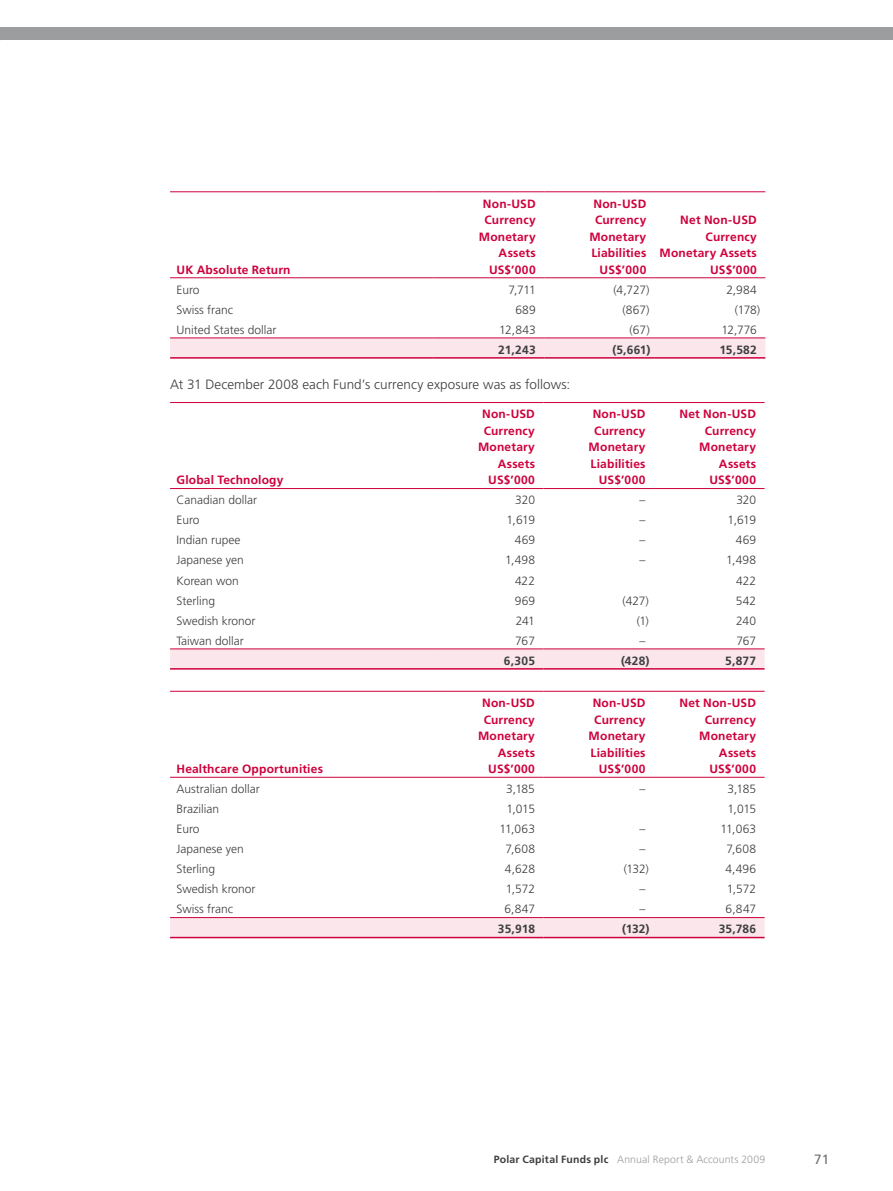
<style>
.page{position:relative;width:893px;height:1191px;background:#fff}
.page>*{position:absolute;margin:0;border:0;box-sizing:border-box;transform-origin:0 0}
.t1{font:300 13.5px "Frutiger";letter-spacing:.005em;color:#3e3e40}
.t2{font:13.5px "Frutiger";color:#707173}
.t3{font:700 12px/16.5px "Frutiger";letter-spacing:.015em;color:#ce003c;text-align:right}
.t4{font:300 12px "Frutiger";color:#3e3e40}
.t5{font:700 12px "Frutiger";letter-spacing:.01em;color:#3e3e40}
.t6{font:300 10.5px "Frutiger";letter-spacing:.01em;color:#9c9d9f}
.s1{font-weight:700;color:#3e3e40}
</style>
<div class="page">
<div style="left:0;top:28px;width:893px;height:12px;background:#9c9d9f"></div>
<div style="left:170px;top:338px;width:595px;height:19px;background:#fae6eb"></div>
<hr style="left:170px;top:191px;width:264px;height:1px;background:#ce003c">
<hr style="left:434px;top:191px;width:110px;height:1px;background:#ce003c">
<hr style="left:544px;top:191px;width:111px;height:1px;background:#ce003c">
<hr style="left:655px;top:191px;width:110px;height:1px;background:#ce003c">
<hr style="left:170px;top:277px;width:264px;height:1px;background:#ce003c">
<hr style="left:434px;top:277px;width:110px;height:1px;background:#ce003c">
<hr style="left:544px;top:277px;width:111px;height:1px;background:#ce003c">
<hr style="left:655px;top:277px;width:110px;height:1px;background:#ce003c">
<hr style="left:170px;top:357px;width:264px;height:2px;background:#ce003c">
<hr style="left:434px;top:357px;width:110px;height:2px;background:#ce003c">
<hr style="left:544px;top:357px;width:111px;height:2px;background:#ce003c">
<hr style="left:655px;top:357px;width:110px;height:2px;background:#ce003c">
<hr style="left:170px;top:337px;width:264px;height:1px;background:#ce003c">
<hr style="left:434px;top:337px;width:110px;height:1px;background:#ce003c">
<hr style="left:544px;top:337px;width:111px;height:1px;background:#ce003c">
<hr style="left:655px;top:337px;width:110px;height:1px;background:#ce003c">
<div style="left:170px;top:649px;width:595px;height:19px;background:#fae6eb"></div>
<hr style="left:170px;top:402px;width:263px;height:1px;background:#ce003c">
<hr style="left:433px;top:402px;width:110px;height:1px;background:#ce003c">
<hr style="left:543px;top:402px;width:111px;height:1px;background:#ce003c">
<hr style="left:654px;top:402px;width:111px;height:1px;background:#ce003c">
<hr style="left:170px;top:488px;width:263px;height:1px;background:#ce003c">
<hr style="left:433px;top:488px;width:110px;height:1px;background:#ce003c">
<hr style="left:543px;top:488px;width:111px;height:1px;background:#ce003c">
<hr style="left:654px;top:488px;width:111px;height:1px;background:#ce003c">
<hr style="left:170px;top:648px;width:263px;height:1px;background:#ce003c">
<hr style="left:433px;top:648px;width:110px;height:1px;background:#ce003c">
<hr style="left:543px;top:648px;width:111px;height:1px;background:#ce003c">
<hr style="left:654px;top:648px;width:111px;height:1px;background:#ce003c">
<hr style="left:170px;top:668px;width:263px;height:1px;background:#ce003c">
<hr style="left:433px;top:668px;width:110px;height:1px;background:#ce003c">
<hr style="left:543px;top:668px;width:111px;height:1px;background:#ce003c">
<hr style="left:654px;top:668px;width:111px;height:1px;background:#ce003c">
<div style="left:170px;top:918px;width:595px;height:18px;background:#fae6eb"></div>
<hr style="left:170px;top:691px;width:263px;height:1px;background:#ce003c">
<hr style="left:433px;top:691px;width:110px;height:1px;background:#ce003c">
<hr style="left:543px;top:691px;width:111px;height:1px;background:#ce003c">
<hr style="left:654px;top:691px;width:111px;height:1px;background:#ce003c">
<hr style="left:170px;top:777px;width:263px;height:1px;background:#ce003c">
<hr style="left:433px;top:777px;width:110px;height:1px;background:#ce003c">
<hr style="left:543px;top:777px;width:111px;height:1px;background:#ce003c">
<hr style="left:654px;top:777px;width:111px;height:1px;background:#ce003c">
<hr style="left:170px;top:917px;width:263px;height:1px;background:#ce003c">
<hr style="left:433px;top:917px;width:110px;height:1px;background:#ce003c">
<hr style="left:543px;top:917px;width:111px;height:1px;background:#ce003c">
<hr style="left:654px;top:917px;width:111px;height:1px;background:#ce003c">
<hr style="left:170px;top:936px;width:263px;height:2px;background:#ce003c">
<hr style="left:433px;top:936px;width:110px;height:2px;background:#ce003c">
<hr style="left:543px;top:936px;width:111px;height:2px;background:#ce003c">
<hr style="left:654px;top:936px;width:111px;height:2px;background:#ce003c">
<p class="t3" style="left:176px;top:261px;width:115px">UK Absolute Return</p>
<p class="t3" style="left:479px;top:195px;width:58px">Non-USD<br>Currency<br>Monetary<br>Assets<br>US$’000</p>
<p class="t3" style="left:589px;top:195px;width:58px">Non-USD<br>Currency<br>Monetary<br>Liabilities<br>US$’000</p>
<p class="t3" style="left:659px;top:211px;width:99px">Net Non-USD<br>Currency<br>Monetary Assets<br>US$’000</p>
<p class="t4" style="left:176px;top:283px;width:25px">Euro</p>
<p class="t4" style="left:509px;top:283px;width:29px">7,711</p>
<p class="t4" style="left:613px;top:283px;width:38px">(4,727)</p>
<p class="t4" style="left:726px;top:283px;width:32px">2,984</p>
<p class="t4" style="left:176px;top:303px;width:58px">Swiss franc</p>
<p class="t4" style="left:515px;top:303px;width:22px">689</p>
<p class="t4" style="left:623px;top:303px;width:29px">(867)</p>
<p class="t4" style="left:735px;top:303px;width:27px">(178)</p>
<p class="t4" style="left:176px;top:323px;width:102px">United States dollar</p>
<p class="t4" style="left:499px;top:323px;width:38px">12,843</p>
<p class="t4" style="left:629px;top:323px;width:22px">(67)</p>
<p class="t4" style="left:722px;top:323px;width:37px">12,776</p>
<p class="t5" style="left:498px;top:342px;width:39px">21,243</p>
<p class="t5" style="left:612px;top:342px;width:39px">(5,661)</p>
<p class="t5" style="left:719px;top:342px;width:39px">15,582</p>
<p class="t1" style="left:170px;top:377px;width:402px">At 31 December 2008 each Fund’s currency exposure was as follows:</p>
<p class="t3" style="left:176px;top:472px;width:108px">Global Technology</p>
<p class="t3" style="left:478px;top:406px;width:58px">Non-USD<br>Currency<br>Monetary<br>Assets<br>US$’000</p>
<p class="t3" style="left:589px;top:406px;width:58px">Non-USD<br>Currency<br>Monetary<br>Liabilities<br>US$’000</p>
<p class="t3" style="left:679px;top:406px;width:78px">Net Non-USD<br>Currency<br>Monetary<br>Assets<br>US$’000</p>
<p class="t4" style="left:176px;top:493px;width:82px">Canadian dollar</p>
<p class="t4" style="left:515px;top:493px;width:21px">320</p>
<p class="t4" style="left:640px;top:493px;width:7px">–</p>
<p class="t4" style="left:736px;top:493px;width:21px">320</p>
<p class="t4" style="left:176px;top:513px;width:25px">Euro</p>
<p class="t4" style="left:506px;top:513px;width:30px">1,619</p>
<p class="t4" style="left:640px;top:513px;width:7px">–</p>
<p class="t4" style="left:728px;top:513px;width:30px">1,619</p>
<p class="t4" style="left:176px;top:533px;width:66px">Indian rupee</p>
<p class="t4" style="left:515px;top:533px;width:22px">469</p>
<p class="t4" style="left:640px;top:533px;width:7px">–</p>
<p class="t4" style="left:736px;top:533px;width:22px">469</p>
<p class="t4" style="left:176px;top:553px;width:69px">Japanese yen</p>
<p class="t4" style="left:505px;top:553px;width:31px">1,498</p>
<p class="t4" style="left:640px;top:553px;width:7px">–</p>
<p class="t4" style="left:726px;top:553px;width:31px">1,498</p>
<p class="t4" style="left:176px;top:573px;width:64px">Korean won</p>
<p class="t4" style="left:515px;top:573px;width:21px">422</p>
<p class="t4" style="left:736px;top:573px;width:21px">422</p>
<p class="t4" style="left:176px;top:593px;width:40px">Sterling</p>
<p class="t4" style="left:515px;top:593px;width:22px">969</p>
<p class="t4" style="left:623px;top:593px;width:28px">(427)</p>
<p class="t4" style="left:736px;top:593px;width:22px">542</p>
<p class="t4" style="left:176px;top:613px;width:81px">Swedish kronor</p>
<p class="t4" style="left:516px;top:613px;width:21px">241</p>
<p class="t4" style="left:637px;top:613px;width:14px">(1)</p>
<p class="t4" style="left:736px;top:613px;width:22px">240</p>
<p class="t4" style="left:176px;top:633px;width:69px">Taiwan dollar</p>
<p class="t4" style="left:515px;top:633px;width:21px">767</p>
<p class="t4" style="left:640px;top:633px;width:7px">–</p>
<p class="t4" style="left:736px;top:633px;width:21px">767</p>
<p class="t5" style="left:504px;top:653px;width:33px">6,305</p>
<p class="t5" style="left:621px;top:653px;width:30px">(428)</p>
<p class="t5" style="left:725px;top:653px;width:32px">5,877</p>
<p class="t3" style="left:176px;top:760px;width:148px">Healthcare Opportunities</p>
<p class="t3" style="left:478px;top:694px;width:58px">Non-USD<br>Currency<br>Monetary<br>Assets<br>US$’000</p>
<p class="t3" style="left:589px;top:694px;width:58px">Non-USD<br>Currency<br>Monetary<br>Liabilities<br>US$’000</p>
<p class="t3" style="left:679px;top:694px;width:78px">Net Non-USD<br>Currency<br>Monetary<br>Assets<br>US$’000</p>
<p class="t4" style="left:176px;top:782px;width:85px">Australian dollar</p>
<p class="t4" style="left:506px;top:782px;width:30px">3,185</p>
<p class="t4" style="left:640px;top:782px;width:7px">–</p>
<p class="t4" style="left:727px;top:782px;width:30px">3,185</p>
<p class="t4" style="left:176px;top:802px;width:44px">Brazilian</p>
<p class="t4" style="left:506px;top:802px;width:30px">1,015</p>
<p class="t4" style="left:727px;top:802px;width:30px">1,015</p>
<p class="t4" style="left:176px;top:822px;width:25px">Euro</p>
<p class="t4" style="left:499px;top:822px;width:37px">11,063</p>
<p class="t4" style="left:640px;top:822px;width:7px">–</p>
<p class="t4" style="left:721px;top:822px;width:37px">11,063</p>
<p class="t4" style="left:176px;top:842px;width:69px">Japanese yen</p>
<p class="t4" style="left:505px;top:842px;width:31px">7,608</p>
<p class="t4" style="left:640px;top:842px;width:7px">–</p>
<p class="t4" style="left:726px;top:842px;width:31px">7,608</p>
<p class="t4" style="left:176px;top:862px;width:40px">Sterling</p>
<p class="t4" style="left:505px;top:862px;width:32px">4,628</p>
<p class="t4" style="left:624px;top:862px;width:27px">(132)</p>
<p class="t4" style="left:725px;top:862px;width:32px">4,496</p>
<p class="t4" style="left:176px;top:882px;width:81px">Swedish kronor</p>
<p class="t4" style="left:506px;top:882px;width:31px">1,572</p>
<p class="t4" style="left:640px;top:882px;width:7px">–</p>
<p class="t4" style="left:727px;top:882px;width:31px">1,572</p>
<p class="t4" style="left:176px;top:902px;width:58px">Swiss franc</p>
<p class="t4" style="left:504px;top:902px;width:32px">6,847</p>
<p class="t4" style="left:640px;top:902px;width:7px">–</p>
<p class="t4" style="left:726px;top:902px;width:32px">6,847</p>
<p class="t5" style="left:498px;top:922px;width:39px">35,918</p>
<p class="t5" style="left:622px;top:922px;width:29px">(132)</p>
<p class="t5" style="left:719px;top:922px;width:39px">35,786</p>
<p class="t6" style="left:494px;top:1153px;width:273px"><span class="s1">Polar Capital Funds plc</span> Annual Report &amp; Accounts 2009</p>
<p class="t2" style="left:814px;top:1151px;width:17px">71</p>
</div>
